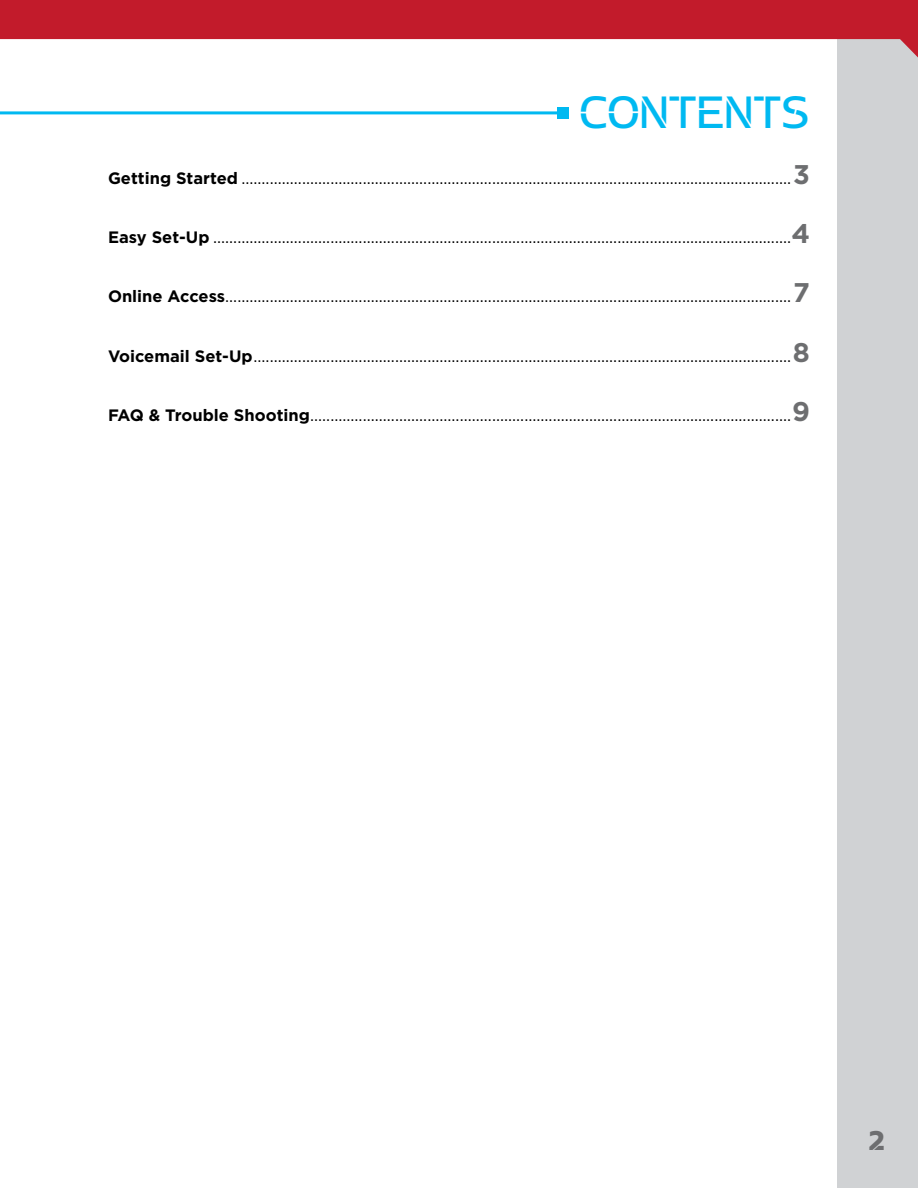
<style>
.page{position:relative;width:918px;height:1188px;background:#fff}
.page>*{position:absolute;margin:0;border:0;box-sizing:border-box;transform-origin:0 0}
.t1{font:45px "Trailblazer H";color:#00b9f1}
.t2{font:700 27px "Trailblazer H";color:#6d6e70}
.t3{font:16.5px "Gotham";color:#000}
.s1{font-weight:700}
.s2{font-weight:700;font-size:27px;color:#6d6e70}
</style>
<div class="page">
<div style="left:837px;top:0;width:81px;height:1188px;background:#d0d2d4"></div>
<svg style="left:0;top:0;width:918px;height:58px;fill:#c21b2b"></svg>
<hr style="left:0;top:111px;width:563px;height:3px;background:#00b9f1">
<div style="left:557px;top:107px;width:12px;height:12px;background:#00b9f1"></div>
<p class="t1" style="left:580px;top:88px;width:232px">CONTENTS</p>
<p class="t3" style="left:108px;top:167px;width:704px"><span class="s1">Getting Started</span> ........................................................................................................................................<span class="s2">3</span></p>
<p class="t3" style="left:108px;top:227px;width:704px"><span class="s1">Easy Set-Up</span> ...............................................................................................................................................<span class="s2">4</span></p>
<p class="t3" style="left:108px;top:286px;width:704px"><span class="s1">Online Access</span>............................................................................................................................................<span class="s2">7</span></p>
<p class="t3" style="left:108px;top:345px;width:704px"><span class="s1">Voicemail Set-Up</span>.....................................................................................................................................<span class="s2">8</span></p>
<p class="t3" style="left:108px;top:405px;width:704px"><span class="s1">FAQ &amp; Trouble Shooting</span>.......................................................................................................................<span class="s2">9</span></p>
<h2 class="t2" style="left:869px;top:1126px;width:17px">2</h2>
</div>
